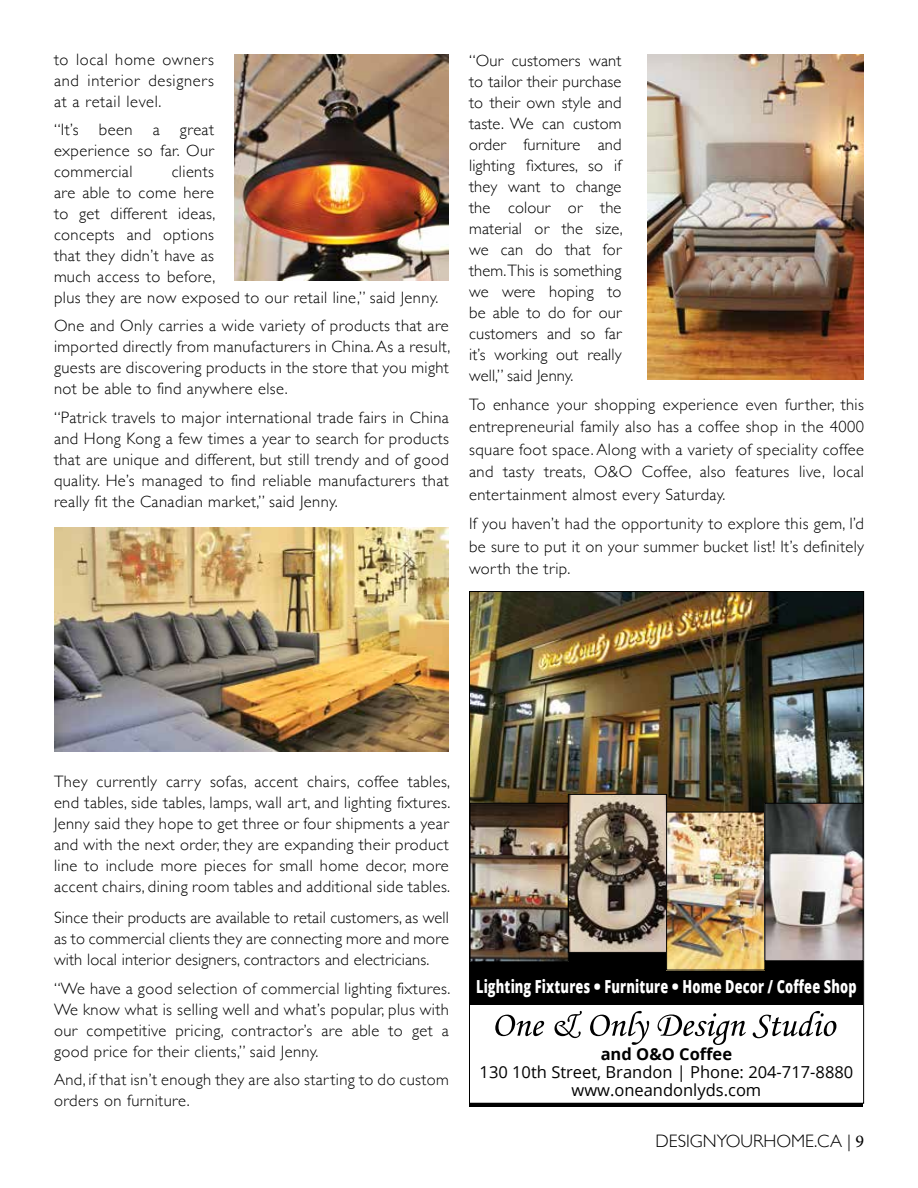
<style>
.page{position:relative;width:918px;height:1188px;background:#fff}
.page>*{position:absolute;margin:0;border:0;box-sizing:border-box;transform-origin:0 0}
.t1{font:800 18px "Open Sans";letter-spacing:.01em;color:#fff;scale:.71 1}
.t2{font:300 18px "Gill Sans";color:#000}
.t3{font:300 16.5px/21px "Gill Sans";letter-spacing:.025em;color:#000;text-align:justify}
.t4{font:16.5px/18px "Open Sans";color:#000;text-align:center}
.t5{font:700 16.5px "Open Sans";color:#000}
.s1{font-family:"Minion Pro";font-weight:400}
</style>
<div class="page">
<div style="left:470px;top:859px;width:393px;height:145px;background:#000"></div>
<img style="left:471px;top:593px;width:391px;height:219px">
<hr style="left:470px;top:1103px;width:393px;height:3px;background:#000">
<svg style="left:495px;top:1015px;width:49px;height:21px"></svg>
<svg style="left:555px;top:1011px;width:27px;height:27px"></svg>
<svg style="left:590px;top:1011px;width:59px;height:34px"></svg>
<svg style="left:658px;top:1013px;width:88px;height:32px"></svg>
<svg style="left:753px;top:1011px;width:83px;height:27px"></svg>
<img style="left:472px;top:805px;width:95px;height:154px">
<div style="left:470px;top:803px;width:99px;height:158px;border:1px solid #000"></div>
<img style="left:570px;top:796px;width:95px;height:155px">
<div style="left:568px;top:794px;width:99px;height:159px;border:1px solid #000"></div>
<img style="left:668px;top:814px;width:95px;height:154px">
<div style="left:666px;top:812px;width:99px;height:158px;border:1px solid #000"></div>
<img style="left:767px;top:805px;width:94px;height:154px">
<div style="left:765px;top:803px;width:98px;height:158px;border:1px solid #000"></div>
<img style="left:234px;top:54px;width:215px;height:227px">
<img style="left:648px;top:54px;width:216px;height:325px">
<img style="left:54px;top:527px;width:395px;height:225px">
<p class="t3" style="left:54px;top:49px;width:162px">to local home owners and interior designers at a retail level.</p>
<p class="t3" style="left:54px;top:118px;width:162px">“It’s been a great experience so far. Our commercial</p>
<p class="t3" style="left:54px;top:161px;width:386px;text-align:left;text-indent:118px">clients<br>are able to come here<br>to get different ideas,<br>concepts and options<br>that they didn’t have as<br>much access to before,<br>plus they are now exposed to our retail line,” said Jenny.</p>
<p class="t3" style="left:54px;top:314px;width:398px">One and Only carries a wide variety of products that are imported directly from manufacturers in China. As a result, guests are discovering products in the store that you might not be able to find anywhere else.</p>
<p class="t3" style="left:54px;top:407px;width:396px">“Patrick travels to major international trade fairs in China and Hong Kong a few times a year to search for products that are unique and different, but still trendy and of good quality. He’s managed to find reliable manufacturers that really fit the Canadian market,” said Jenny.</p>
<p class="t3" style="left:469px;top:49px;width:155px">“Our customers want to tailor their purchase to their own style and taste. We can custom order furniture and lighting fixtures, so if they want to change the colour or the material or the size, we can do that for them. This is something we were hoping to be able to do for our customers and so far it’s working out really well,” said Jenny.</p>
<p class="t3" style="left:469px;top:392px;width:396px;line-height:22.5px">To enhance your shopping experience even further, this entrepreneurial family also has a coffee shop in the 4000 square foot space. Along with a variety of speciality coffee and tasty treats, O&amp;O Coffee, also features live, local entertainment almost every Saturday.</p>
<p class="t3" style="left:469px;top:512px;width:396px;line-height:22.5px">If you haven’t had the opportunity to explore this gem, I’d be sure to put it on your summer bucket list! It’s definitely worth the trip.</p>
<p class="t3" style="left:54px;top:770px;width:398px">They currently carry sofas, accent chairs, coffee tables, end tables, side tables, lamps, wall art, and lighting fixtures.<br>Jenny said they hope to get three or four shipments a year and with the next order, they are expanding their product line to include more pieces for small home decor, more accent chairs, dining room tables and additional side tables.</p>
<p class="t3" style="left:54px;top:906px;width:396px">Since their products are available to retail customers, as well as to commercial clients they are connecting more and more with local interior designers, contractors and electricians.</p>
<p class="t3" style="left:54px;top:977px;width:398px">“We have a good selection of commercial lighting fixtures.<br>We know what is selling well and what’s popular, plus with our competitive pricing, contractor’s are able to get a good price for their clients,” said Jenny.</p>
<p class="t3" style="left:54px;top:1068px;width:396px">And, if that isn’t enough they are also starting to do custom orders on furniture.</p>
<p class="t1" style="left:476px;top:973px;width:537px">Lighting Fixtures • Furniture • Home Decor / Coffee Shop</p>
<p class="t5" style="left:601px;top:1042px;width:133px">and O&amp;O Coffee</p>
<p class="t4" style="left:480px;top:1062px;width:375px">130 10th Street, Brandon | Phone: 204-717-8880 www.oneandonlyds.com</p>
<p class="t2" style="left:656px;top:1127px;width:210px">DESIGNYOURHOME.CA | <span class="s1">9</span></p>
</div>
